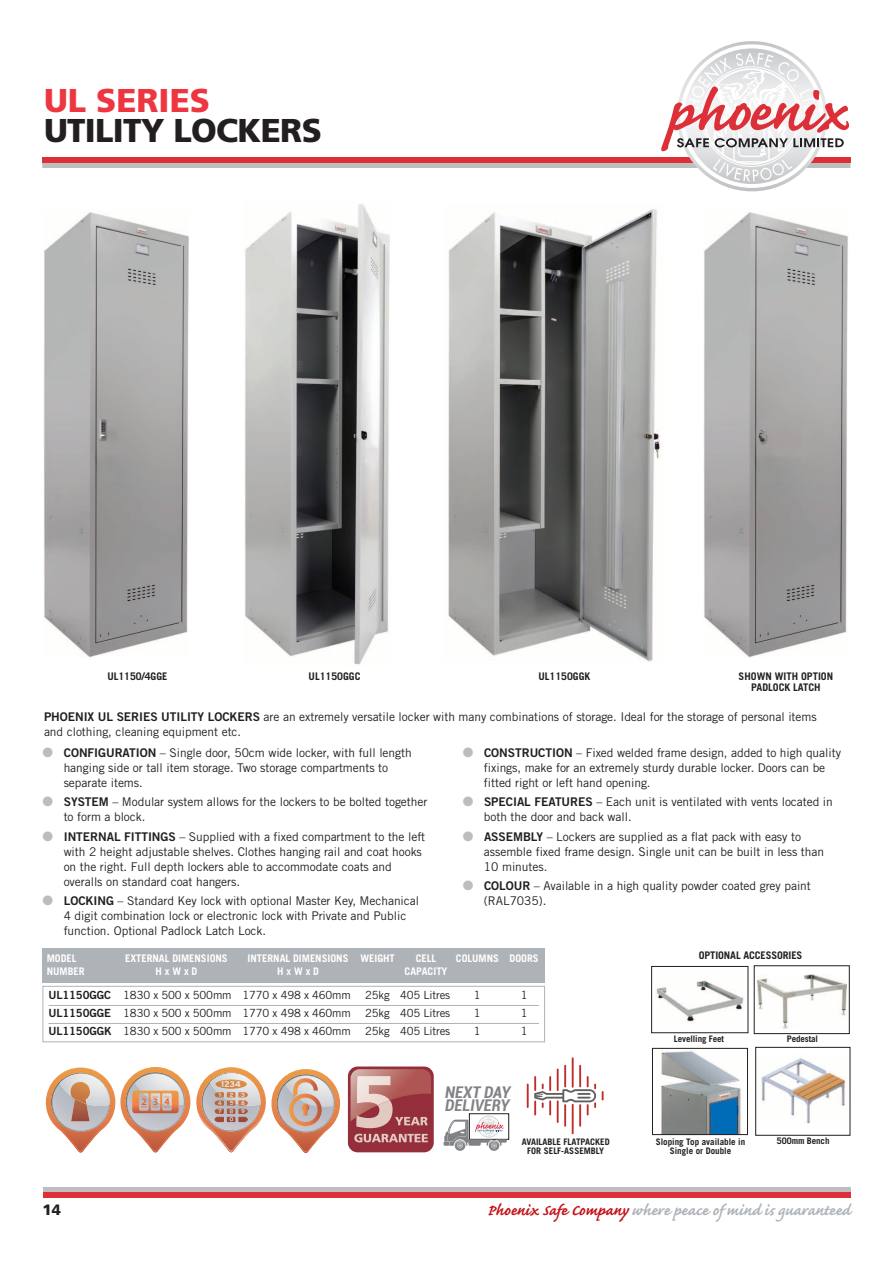
<style>
.page{position:relative;width:893px;height:1263px;background:#fff}
.page>*{position:absolute;margin:0;border:0;box-sizing:border-box;transform-origin:0 0}
.t1{font:900 33px "Frutiger";letter-spacing:-.02em;color:#231f20}
.t2{font:900 33px "Frutiger";color:#ee3640}
.t3{font:700 19.5px "Caflisch Script";color:#aeb3b8}
.t4{font:italic 700 condensed 16.35px/12.6px "Roboto";color:#808285}
.t5{font:900 15px "Frutiger";color:#231f20}
.t6{font:12px/15px "Trade Gothic";letter-spacing:-.005em;color:#231f20}
.t7{font:11.25px "Trade Gothic";letter-spacing:-.015em;color:#231f20}
.t8{font:700 10.5px "Trade Gothic";color:#fff}
.t9{font:700 10.5px "Trade Gothic";color:#231f20}
.t10{font:600 9.9px "Myriad Pro";color:#f15921}
.t11{font:700 9px/9px "Trade Gothic";color:#231f20;text-align:center}
.s1{font-family:"Trade Gothic Bold Two"}
.s2{color:#bcbdc0}
.s3{color:#c4121a}
</style>
<div class="page">
<div style="left:43px;top:1187px;width:807px;height:5px;background:#bdbebf"></div>
<div style="left:43px;top:1192px;width:807px;height:5px;background:#dd2f37"></div>
<svg style="left:42px;top:41px;width:808px;height:150px"></svg>
<div style="left:43px;top:986px;width:502px;height:56px;border:1px solid #aeb3b8"></div>
<hr style="left:49px;top:1005px;width:490px;height:1px;background:#aeb3b8">
<hr style="left:49px;top:1023px;width:490px;height:1px;background:#aeb3b8">
<div style="left:43px;top:948px;width:502px;height:35px;background:#aeb3b8"></div>
<img style="left:44px;top:212px;width:145px;height:446px">
<img style="left:245px;top:204px;width:145px;height:461px">
<img style="left:448px;top:209px;width:214px;height:453px">
<img style="left:703px;top:212px;width:145px;height:446px">
<div style="left:348px;top:1066px;width:86px;height:86px;background:#952e3b;border-radius:10px"></div>
<svg style="left:351px;top:1069px;width:80px;height:59px"></svg>
<svg style="left:354px;top:1134px;width:74px;height:8px"></svg>
<svg style="left:46px;top:1067px;width:144px;height:86px"></svg>
<svg style="left:196px;top:1067px;width:144px;height:86px"></svg>
<div style="left:469px;top:1113px;width:40px;height:26px;border:1px solid #231f20"></div>
<svg style="left:444px;top:1115px;width:63px;height:36px"></svg>
<img style="left:655px;top:980px;width:89px;height:42px">
<div style="left:651px;top:966px;width:97px;height:67px;border:1px solid #231f20"></div>
<img style="left:757px;top:975px;width:90px;height:53px">
<div style="left:754px;top:965px;width:95px;height:69px;border:1px solid #231f20"></div>
<img style="left:761px;top:1057px;width:85px;height:67px">
<div style="left:755px;top:1047px;width:95px;height:88px;border:1px solid #231f20"></div>
<img style="left:661px;top:1051px;width:81px;height:82px">
<div style="left:652px;top:1048px;width:96px;height:87px;border:1px solid #231f20"></div>
<hr style="left:564px;top:1104px;width:2px;height:23px;background:#be2c2c">
<hr style="left:564px;top:1065px;width:2px;height:22px;background:#be2c2c">
<hr style="left:572px;top:1104px;width:2px;height:30px;background:#be2c2c">
<hr style="left:572px;top:1057px;width:2px;height:31px;background:#be2c2c">
<hr style="left:579px;top:1104px;width:2px;height:23px;background:#be2c2c">
<hr style="left:579px;top:1065px;width:2px;height:22px;background:#be2c2c">
<svg style="left:602px;top:1091px;width:2px;height:9px"></svg>
<hr style="left:557px;top:1100px;width:2px;height:23px;background:#be2c2c">
<hr style="left:557px;top:1068px;width:2px;height:23px;background:#be2c2c">
<hr style="left:527px;top:1083px;width:2px;height:25px;background:#be2c2c">
<svg style="left:534px;top:1076px;width:62px;height:39px"></svg>
<p class="t2" style="left:44px;top:87px;width:167px">UL SERIES</p>
<p class="t1" style="left:44px;top:117px;width:279px">UTILITY LOCKERS</p>
<p class="t9" style="left:107px;top:672px;width:62px">UL1150/4GGE</p>
<p class="t9" style="left:739px;top:672px;width:96px">SHOWN WITH OPTION</p>
<p class="t9" style="left:751px;top:683px;width:71px">PADLOCK LATCH</p>
<p class="t9" style="left:309px;top:672px;width:53px">UL1150GGC</p>
<p class="t9" style="left:538px;top:672px;width:53px">UL1150GGK</p>
<p class="t6" style="left:44px;top:710px;width:774px"><span class="s1">PHOENIX UL SERIES UTILITY LOCKERS</span> are an extremely versatile locker with many combinations of storage. Ideal for the storage of personal items and clothing, cleaning equipment etc.</p>
<p class="t6" style="left:64px;top:746px;width:350px;text-indent:-21px"><span class="s2">●</span> <span class="s1">CONFIGURATION</span> – Single door, 50cm wide locker, with full length hanging side or tall item storage. Two storage compartments to separate items.</p>
<p class="t6" style="left:64px;top:796px;width:365px;text-indent:-21px"><span class="s2">●</span> <span class="s1">SYSTEM</span> – Modular system allows for the lockers to be bolted together to form a block.</p>
<p class="t6" style="left:64px;top:830px;width:363px;text-indent:-21px"><span class="s2">●</span> <span class="s1">INTERNAL FITTINGS</span> – Supplied with a fixed compartment to the left with 2 height adjustable shelves. Clothes hanging rail and coat hooks on the right. Full depth lockers able to accommodate coats and overalls on standard coat hangers.</p>
<p class="t6" style="left:64px;top:894px;width:357px;text-indent:-21px"><span class="s2">●</span> <span class="s1">LOCKING</span> – Standard Key lock with optional Master Key, Mechanical<br>4 digit combination lock or electronic lock with Private and Public function. Optional Padlock Latch Lock.</p>
<p class="t6" style="left:484px;top:746px;width:359px;text-indent:-21px"><span class="s2">●</span> <span class="s1">CONSTRUCTION</span> – Fixed welded frame design, added to high quality fixings, make for an extremely sturdy durable locker. Doors can be fitted right or left hand opening.</p>
<p class="t6" style="left:484px;top:796px;width:350px;text-indent:-21px"><span class="s2">●</span> <span class="s1">SPECIAL FEATURES</span> – Each unit is ventilated with vents located in both the door and back wall.</p>
<p class="t6" style="left:484px;top:830px;width:342px;text-indent:-21px"><span class="s2">●</span> <span class="s1">ASSEMBLY</span> – Lockers are supplied as a flat pack with easy to assemble fixed frame design. Single unit can be built in less than<br>10 minutes.</p>
<p class="t6" style="left:484px;top:879px;width:328px;text-indent:-21px"><span class="s2">●</span> <span class="s1">COLOUR</span> – Available in a high quality powder coated grey paint (RAL7035).</p>
<p class="t8" style="left:47px;top:954px;width:31px">MODEL</p>
<p class="t8" style="left:125px;top:954px;width:104px">EXTERNAL DIMENSIONS</p>
<p class="t8" style="left:248px;top:954px;width:149px">INTERNAL DIMENSIONS WEIGHT</p>
<p class="t8" style="left:416px;top:954px;width:22px">CELL</p>
<p class="t8" style="left:456px;top:954px;width:84px">COLUMNS DOORS</p>
<p class="t8" style="left:47px;top:967px;width:39px">NUMBER</p>
<p class="t8" style="left:155px;top:967px;width:43px">H x W x D</p>
<p class="t8" style="left:277px;top:967px;width:43px">H x W x D</p>
<p class="t8" style="left:405px;top:967px;width:44px">CAPACITY</p>
<p class="t7" style="left:49px;top:991px;width:304px"><span class="s1">UL1150GGC</span> 1830 x 500 x 500mm 1770 x 498 x 460mm</p>
<p class="t7" style="left:365px;top:991px;width:87px">25kg 405 Litres</p>
<p class="t7" style="left:474px;top:991px;width:8px">1</p>
<p class="t7" style="left:521px;top:991px;width:8px">1</p>
<p class="t7" style="left:49px;top:1009px;width:304px"><span class="s1">UL1150GGE</span> 1830 x 500 x 500mm 1770 x 498 x 460mm</p>
<p class="t7" style="left:365px;top:1009px;width:87px">25kg 405 Litres</p>
<p class="t7" style="left:474px;top:1009px;width:8px">1</p>
<p class="t7" style="left:521px;top:1009px;width:8px">1</p>
<p class="t7" style="left:49px;top:1027px;width:304px"><span class="s1">UL1150GGK</span> 1830 x 500 x 500mm 1770 x 498 x 460mm</p>
<p class="t7" style="left:365px;top:1027px;width:87px">25kg 405 Litres</p>
<p class="t7" style="left:474px;top:1027px;width:8px">1</p>
<p class="t7" style="left:521px;top:1027px;width:8px">1</p>
<p class="t10" style="left:141px;top:1096px;width:30px">2 3 4</p>
<p class="t4" style="left:445px;top:1088px;width:67px">NEXT DAY<br>DELIVERY</p>
<p class="t11" style="left:522px;top:1138px;width:90px">AVAILABLE FLATPACKED<br>FOR SELF-ASSEMBLY</p>
<p class="t9" style="left:699px;top:951px;width:105px">OPTIONAL ACCESSORIES</p>
<p class="t11" style="left:674px;top:1035px;width:52px">Levelling Feet</p>
<p class="t11" style="left:787px;top:1035px;width:33px">Pedestal</p>
<p class="t11" style="left:656px;top:1138px;width:91px">Sloping Top available in<br>Single or Double</p>
<p class="t11" style="left:777px;top:1137px;width:54px">500mm Bench</p>
<p class="t5" style="left:43px;top:1204px;width:20px">14</p>
<p class="t3" style="left:487px;top:1203px;width:365px"><span class="s3">Phoenix Safe Company</span> where peace of mind is guaranteed</p>
</div>
